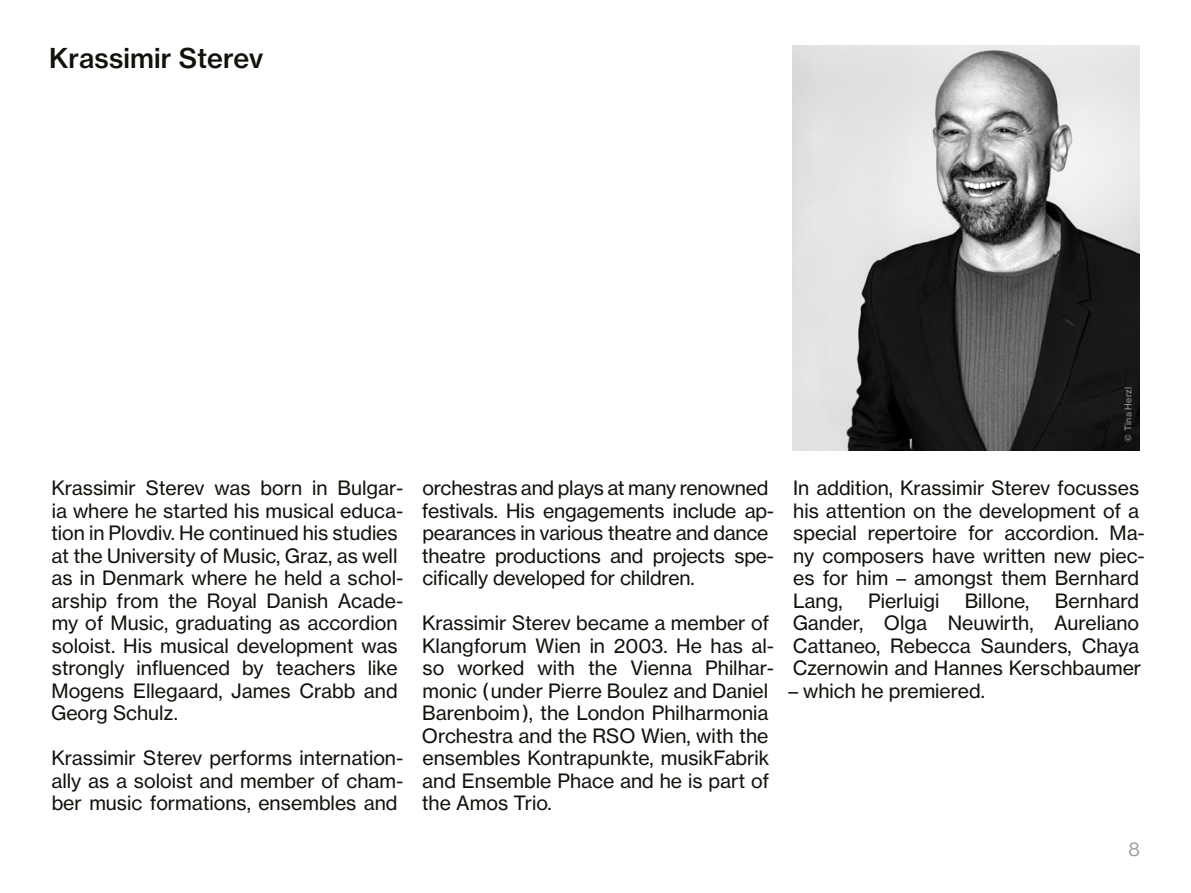
<style>
.page{position:relative;width:1191px;height:893px;background:#fff}
.page>*{position:absolute;margin:0;border:0;box-sizing:border-box;transform-origin:0 0}
.head_fließtext{font:27px "N Haas Grotesk TX Pro 65 Md";letter-spacing:.005em;color:#12120d}
.fließtext_englisch{font:19.5px/22.5px "N Haas Grotesk TX Pro 55 Rg";color:#12120d}
.t1{font:19.5px "N Haas Grotesk DS Pro 55 Rg";color:#9d9e9e}
.credits{font:9px "N Haas Grotesk TX Pro 55 Rg";letter-spacing:.02em;color:#9d9e9e}
</style>
<div class="page">
<img style="left:792px;top:45px;width:348px;height:405px">
<p class="head_fließtext" style="left:49px;top:41px;width:216px">Krassimir Sterev</p>
<p class="fließtext_englisch" style="left:51px;top:477px;width:354px">Krassimir Sterev was born in Bulgar&shy;ia where he started his musical educa&shy;tion in Plovdiv. He continued his studies at the University of Music, Graz, as well as in Denmark where he held a schol&shy;arship from the Royal Danish Acade&shy;my of Music, graduating as accordion soloist. His musical development was strongly influenced by teachers like Mogens Ellegaard, James Crabb and Georg Schulz.</p>
<p class="fließtext_englisch" style="left:51px;top:747px;width:353px;text-align:justify">Krassimir Sterev performs internation&shy;ally as a soloist and member of cham&shy;ber music formations, ensembles and</p>
<p class="credits" style="left:1122px;top:441px;width:56px;rotate:-90deg">© Tina Herzl</p>
<p class="fließtext_englisch" style="left:422px;top:477px;width:354px">orchestras and plays at many renowned festivals. His engagements include ap&shy;pearances in various theatre and dance theatre productions and projects spe&shy;cifically developed for children.</p>
<p class="fließtext_englisch" style="left:422px;top:612px;width:354px">Krassimir Sterev became a member of Klangforum Wien in 2003. He has al&shy;so worked with the Vienna Philhar&shy;monic ( under Pierre Boulez and Daniel Barenboim ), the London Philharmonia Orchestra and the RSO Wien, with the ensembles Kontrapunkte, musikFabrik and Ensemble Phace and he is part of the Amos Trio.</p>
<p class="fließtext_englisch" style="left:793px;top:477px;width:353px">In addition, Krassimir Sterev focusses his attention on the development of a special repertoire for accordion. Ma&shy;ny composers have written new piec&shy;es for him – amongst them Bernhard<br>Lang,</p>
<p class="fließtext_englisch" style="left:792px;top:589px;width:350px;text-align:justify;text-indent:262px">Bernhard Gander, Olga Neuwirth, Aureliano Cattaneo, Rebecca Saunders, Chaya Czernowin and Hannes Kerschbaumer</p>
<p class="fließtext_englisch" style="left:788px;top:679px;width:198px">– which he premiered.</p>
<p class="fließtext_englisch" style="left:868px;top:589px;width:73px">Pierluigi</p>
<p class="fließtext_englisch" style="left:964px;top:589px;width:66px">Billone,</p>
<p class="t1" style="left:1128px;top:838px;width:13px">8</p>
</div>
